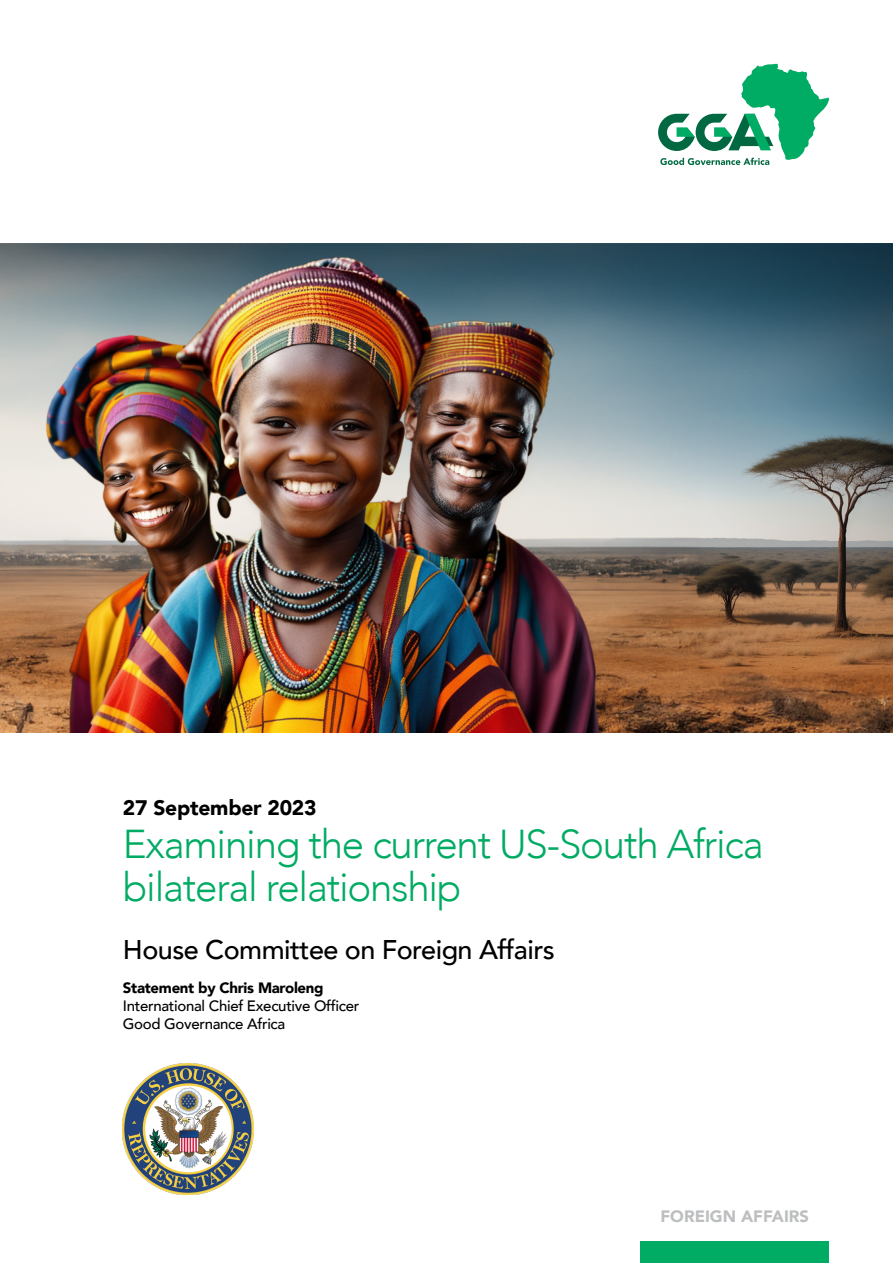
<style>
.page{position:relative;width:893px;height:1263px;background:#fff}
.page>*{position:absolute;margin:0;border:0;box-sizing:border-box;transform-origin:0 0}
.t1{font:300 40.35px/43.3px "Avenir";letter-spacing:-.03em;color:#00ab63}
.t2{font:500 27px "Avenir";letter-spacing:-.02em;color:#000}
.t3{font:900 21px "Avenir";letter-spacing:-.01em;color:#000}
.t4{font:900 16.5px "Avenir";color:#bcbec0}
.t5{font:500 15px/18px "Avenir";letter-spacing:-.02em;color:#000}
.t6{font:900 15px "Avenir";letter-spacing:-.02em;color:#000}
</style>
<div class="page">
<img style="left:0;top:243px;width:893px;height:489px">
<svg style="left:658px;top:64px;width:171px;height:101px"></svg>
<div style="left:640px;top:1242px;width:189px;height:21px;background:#00ab63"></div>
<img style="left:123px;top:1064px;width:131px;height:130px">
<p class="t3" style="left:123px;top:789px;width:195px">27 September 2023</p>
<p class="t1" style="left:123px;top:822px;width:642px">Examining the current US-South Africa bilateral relationship</p>
<p class="t2" style="left:123px;top:926px;width:433px">House Committee on Foreign Affairs</p>
<p class="t6" style="left:123px;top:974px;width:202px">Statement by Chris Maroleng</p>
<p class="t5" style="left:123px;top:995px;width:238px">International Chief Executive Officer<br>Good Governance Africa</p>
<p class="t4" style="left:660px;top:1202px;width:150px">FOREIGN AFFAIRS</p>
</div>
